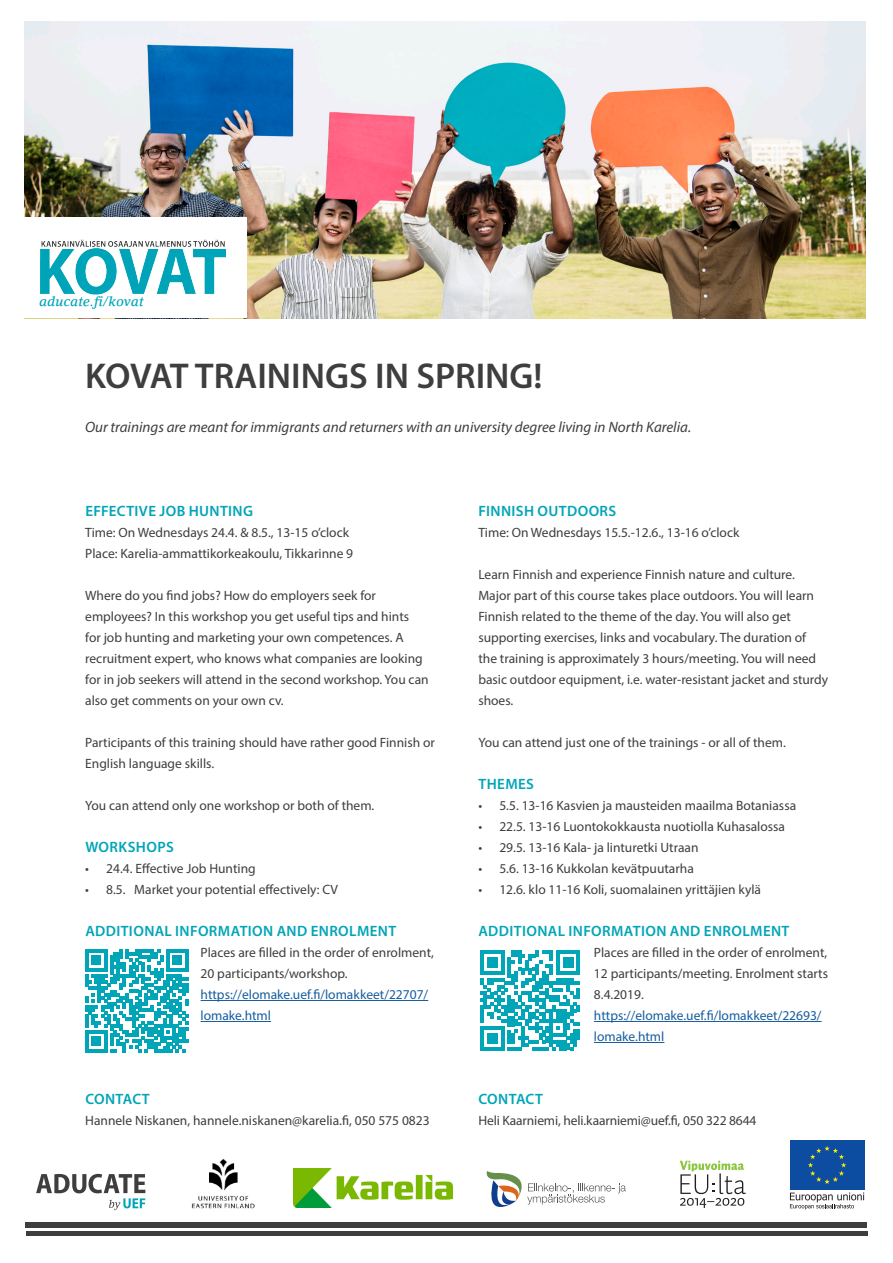
<style>
.page{position:relative;width:893px;height:1263px;background:#fff}
.page>*{position:absolute;margin:0;border:0;box-sizing:border-box;transform-origin:0 0}
.Pääotsikko{font:600 36px "Myriad Pro";color:#3e3e3f}
.Perusleipis{font:italic 15px "Myriad Pro";color:#3e3e3f}
.Tekstiotsikko{font:600 15px "Myriad Pro";letter-spacing:.025em;color:#00a5b8}
.Perusleipis-2{font:600 15px "Myriad Pro";letter-spacing:.025em;color:#00a5b8}
.Perusleipis-3{font:13.5px/21px "Myriad Pro";color:#3e3e3f}
.Perusleipis-4{font:13.5px/21px "Myriad Pro";color:#175d9e}
.Perusleipis-5{font:italic 500 13.5px "Lino Letter Std";color:#00a5b8}
</style>
<div class="page">
<img style="left:25px;top:22px;width:841px;height:296px">
<div style="left:26px;top:1222px;width:841px;height:6px;background:#3e3e3f"></div>
<hr style="left:26px;top:1232px;width:841px;height:4px;background:#3e3e3f">
<hr style="left:201px;top:1000px;width:227px;height:1px;background:#175d9e">
<hr style="left:201px;top:1021px;width:70px;height:1px;background:#175d9e">
<hr style="left:594px;top:1021px;width:228px;height:1px;background:#175d9e">
<hr style="left:594px;top:1042px;width:70px;height:1px;background:#175d9e">
<img style="left:25px;top:218px;width:222px;height:100px">
<img style="left:191px;top:1159px;width:64px;height:50px">
<img style="left:293px;top:1169px;width:159px;height:38px">
<div style="left:790px;top:1140px;width:74px;height:50px;background:#0d4da1"></div>
<svg style="left:808px;top:1146px;width:38px;height:38px"></svg>
<svg style="left:790px;top:1192px;width:74px;height:17px"></svg>
<svg style="left:680px;top:1161px;width:66px;height:47px"></svg>
<svg style="left:486px;top:1171px;width:140px;height:36px"></svg>
<svg style="left:36px;top:1174px;width:109px;height:36px"></svg>
<svg style="left:85px;top:949px;width:103px;height:103px"></svg>
<svg style="left:480px;top:950px;width:100px;height:100px"></svg>
<p class="Perusleipis-5" style="left:40px;top:293px;width:106px">aducate.fi/kovat</p>
<p class="Pääotsikko" style="left:85px;top:353px;width:459px">KOVAT TRAININGS IN SPRING!</p>
<p class="Perusleipis" style="left:85px;top:418px;width:608px">Our trainings are meant for immigrants and returners with an university degree living in North Karelia.</p>
<p class="Perusleipis-2" style="left:85px;top:501px;width:169px">EFFECTIVE JOB HUNTING</p>
<p class="Perusleipis-3" style="left:85px;top:522px;width:265px">Time: On Wednesdays 24.4. &amp; 8.5., 13-15 o’clock</p>
<p class="Perusleipis-3" style="left:85px;top:543px;width:269px">Place: Karelia-ammattikorkeakoulu, Tikkarinne 9</p>
<p class="Perusleipis-3" style="left:85px;top:585px;width:345px">Where do you find jobs? How do employers seek for employees? In this workshop you get useful tips and hints<br>for job hunting and marketing your own competences. A recruitment expert, who knows what companies are looking for in job seekers will attend in the second workshop. You can also get comments on your own cv.</p>
<p class="Perusleipis-3" style="left:85px;top:732px;width:351px">Participants of this training should have rather good Finnish or<br>English language skills.</p>
<p class="Perusleipis-3" style="left:85px;top:795px;width:291px">You can attend only one workshop or both of them.</p>
<p class="Tekstiotsikko" style="left:85px;top:837px;width:90px">WORKSHOPS</p>
<p class="Perusleipis-3" style="left:85px;top:858px;width:172px">• 24.4. Effective Job Hunting</p>
<p class="Perusleipis-3" style="left:85px;top:879px;width:254px">• 8.5. Market your potential effectively: CV</p>
<p class="Tekstiotsikko" style="left:85px;top:921px;width:312px">ADDITIONAL INFORMATION AND ENROLMENT</p>
<p class="Perusleipis-3" style="left:201px;top:942px;width:235px">Places are filled in the order of enrolment,<br>20 participants/workshop.</p>
<p class="Perusleipis-4" style="left:201px;top:984px;width:229px">https://elomake.uef.fi/lomakkeet/22707/ lomake.html</p>
<p class="Perusleipis-2" style="left:85px;top:1089px;width:66px">CONTACT</p>
<p class="Perusleipis-3" style="left:85px;top:1110px;width:346px">Hannele Niskanen, hannele.niskanen@karelia.fi, 050 575 0823</p>
<p class="Perusleipis-2" style="left:478px;top:501px;width:139px">FINNISH OUTDOORS</p>
<p class="Perusleipis-3" style="left:478px;top:522px;width:262px">Time: On Wednesdays 15.5.-12.6., 13-16 o’clock</p>
<p class="Perusleipis-3" style="left:478px;top:564px;width:351px">Learn Finnish and experience Finnish nature and culture.<br>Major part of this course takes place outdoors. You will learn Finnish related to the theme of the day. You will also get supporting exercises, links and vocabulary. The duration of the training is approximately 3 hours/meeting. You will need basic outdoor equipment, i.e. water-resistant jacket and sturdy shoes.</p>
<p class="Perusleipis-3" style="left:478px;top:732px;width:309px">You can attend just one of the trainings - or all of them.</p>
<p class="Perusleipis-2" style="left:478px;top:774px;width:57px">THEMES</p>
<p class="Perusleipis-3" style="left:478px;top:795px;width:319px">• 5.5. 13-16 Kasvien ja mausteiden maailma Botaniassa</p>
<p class="Perusleipis-3" style="left:478px;top:816px;width:308px">• 22.5. 13-16 Luontokokkausta nuotiolla Kuhasalossa</p>
<p class="Perusleipis-3" style="left:478px;top:837px;width:222px">• 29.5. 13-16 Kala- ja linturetki Utraan</p>
<p class="Perusleipis-3" style="left:478px;top:858px;width:217px">• 5.6. 13-16 Kukkolan kevätpuutarha</p>
<p class="Perusleipis-3" style="left:478px;top:879px;width:284px">• 12.6. klo 11-16 Koli, suomalainen yrittäjien kylä</p>
<p class="Tekstiotsikko" style="left:478px;top:921px;width:312px">ADDITIONAL INFORMATION AND ENROLMENT</p>
<p class="Perusleipis-3" style="left:594px;top:942px;width:236px;text-align:justify">Places are filled in the order of enrolment, 12 participants/meeting. Enrolment starts 8.4.2019.</p>
<p class="Perusleipis-4" style="left:594px;top:1005px;width:229px">https://elomake.uef.fi/lomakkeet/22693/ lomake.html</p>
<p class="Perusleipis-2" style="left:478px;top:1089px;width:66px">CONTACT</p>
<p class="Perusleipis-3" style="left:478px;top:1110px;width:280px">Heli Kaarniemi, heli.kaarniemi@uef.fi, 050 322 8644</p>
</div>
